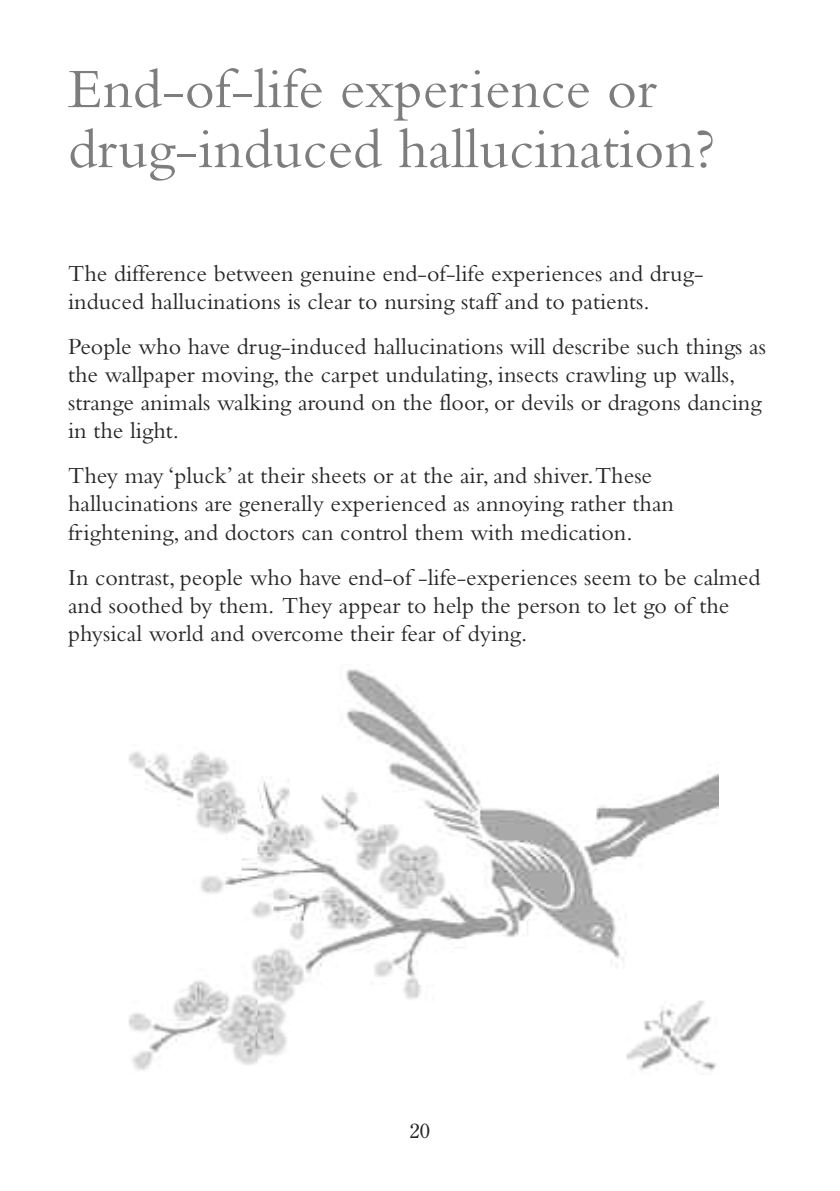
<style>
.page{position:relative;width:840px;height:1191px;background:#fff}
.page>*{position:absolute;margin:0;border:0;box-sizing:border-box;transform-origin:0 0}
.t1{font:58px/60px "Bembo";color:#7d7d7d}
.t2{font:24px/28px "Bembo";color:#272627}
.t3{font:20px "Century Old Style";color:#272627}
</style>
<div class="page">
<img style="left:129px;top:669px;width:589px;height:402px">
<h1 class="t1" style="left:68px;top:65px;width:648px">End-of-life experience or drug-induced hallucination?</h1>
<p class="t2" style="left:68px;top:262px;width:636px">The difference between genuine end-of-life experiences and drug&shy;induced hallucinations is clear to nursing staff and to patients.</p>
<p class="t2" style="left:68px;top:335px;width:699px">People who have drug-induced hallucinations will describe such things as the wallpaper moving, the carpet undulating, insects crawling up walls, strange animals walking around on the floor, or devils or dragons dancing in the light.</p>
<p class="t2" style="left:68px;top:464px;width:607px">They may ‘pluck’ at their sheets or at the air, and shiver.These hallucinations are generally experienced as annoying rather than frightening, and doctors can control them with medication.</p>
<p class="t2" style="left:68px;top:565px;width:693px">In contrast, people who have end-of -life-experiences seem to be calmed and soothed by them. They appear to help the person to let go of the physical world and overcome their fear of dying.</p>
<p class="t3" style="left:410px;top:1119px;width:21px">20</p>
</div>
